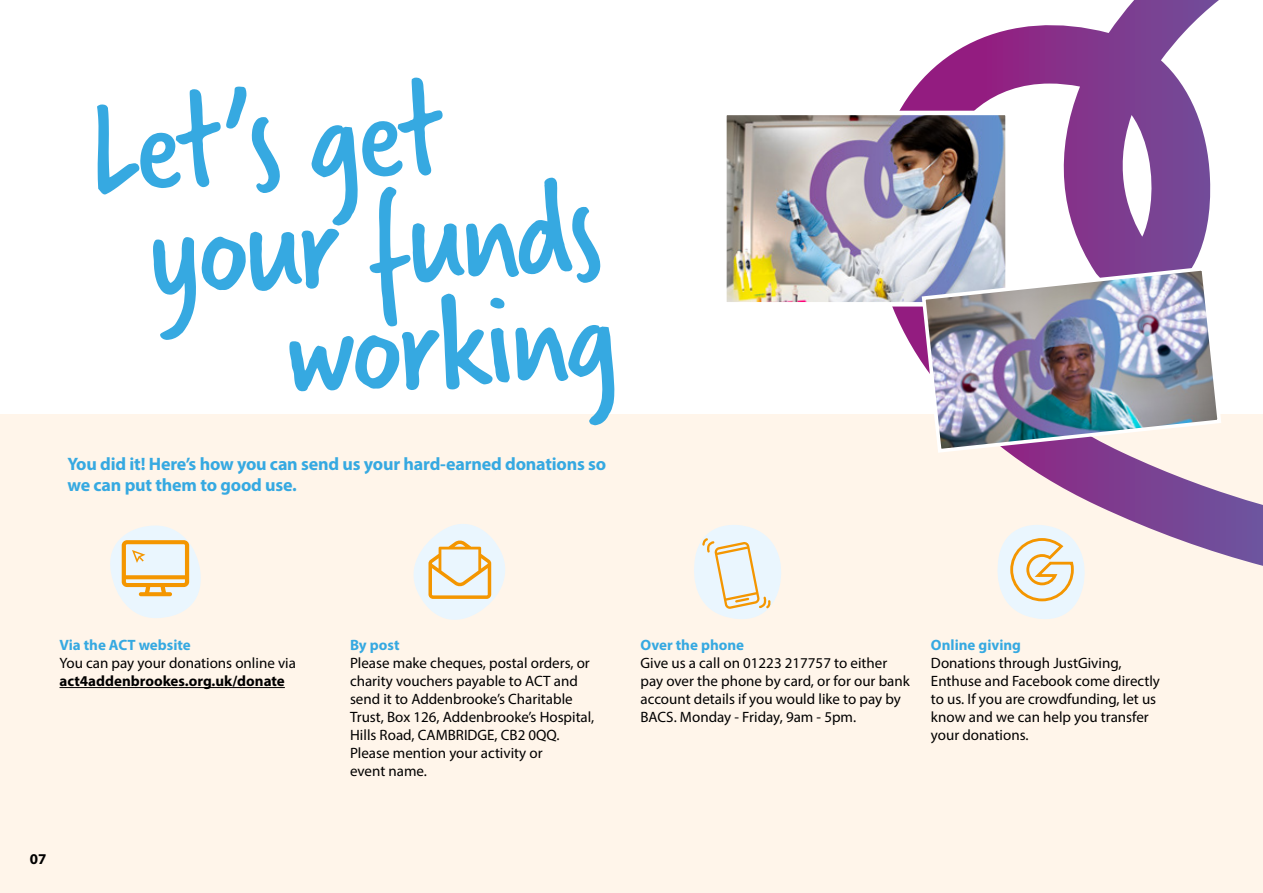
<style>
.page{position:relative;width:1263px;height:893px;background:#fff}
.page>*{position:absolute;margin:0;border:0;box-sizing:border-box;transform-origin:0 0}
.t1{font:141px "Verveine";color:#36a9e1}
.t2{font:700 18px/21.6px "Myriad Pro";letter-spacing:-.01em;color:#36a9e1}
.t3{font:15px/18px "Myriad Pro";color:#000}
.t4{font:700 15px "Myriad Pro";color:#36a9e1}
.t5{font:700 15px "Myriad Pro";color:#000}
</style>
<div class="page">
<div style="left:0;top:415px;width:1263px;height:478px;background:#fff5ea"></div>
<svg style="left:874px;top:0;width:389px;height:566px"></svg>
<hr style="left:60px;top:687px;width:225px;height:1px;background:#000">
<svg style="left:994px;top:520px;width:95px;height:99px"></svg>
<svg style="left:694px;top:525px;width:87px;height:94px"></svg>
<svg style="left:414px;top:524px;width:91px;height:96px"></svg>
<svg style="left:110px;top:525px;width:91px;height:93px"></svg>
<img style="left:727px;top:116px;width:278px;height:186px">
<div style="left:722px;top:111px;width:288px;height:196px;border:4px solid #fff"></div>
<img style="left:920px;top:265px;width:303px;height:190px">
<h1 class="t1" style="left:83px;top:53px;width:358px;rotate:-3deg">Let’s get</h1>
<h1 class="t1" style="left:142px;top:156px;width:456px;rotate:-3deg">your funds</h1>
<h1 class="t1" style="left:280px;top:255px;width:335px;rotate:-3deg">working</h1>
<p class="t2" style="left:68px;top:452px;width:540px">You did it! Here’s how you can send us your hard-earned donations so we can put them to good use.</p>
<p class="t4" style="left:60px;top:635px;width:133px">Via the ACT website</p>
<p class="t3" style="left:60px;top:654px;width:238px">You can pay your donations online via</p>
<p class="t5" style="left:60px;top:671px;width:227px">act4addenbrookes.org.uk/donate</p>
<p class="t5" style="left:30px;top:850px;width:18px">07</p>
<p class="t4" style="left:350px;top:635px;width:51px">By post</p>
<p class="t3" style="left:350px;top:654px;width:246px">Please make cheques, postal orders, or charity vouchers payable to ACT and send it to Addenbrooke’s Charitable<br>Trust, Box 126, Addenbrooke’s Hospital,<br>Hills Road, CAMBRIDGE, CB2 0QQ.<br>Please mention your activity or<br>event name.</p>
<p class="t4" style="left:640px;top:635px;width:105px">Over the phone</p>
<p class="t3" style="left:640px;top:654px;width:271px">Give us a call on 01223 217757 to either pay over the phone by card, or for our bank account details if you would like to pay by BACS. Monday - Friday, 9am - 5pm.</p>
<p class="t4" style="left:931px;top:635px;width:92px">Online giving</p>
<p class="t3" style="left:931px;top:654px;width:231px">Donations through JustGiving,<br>Enthuse and Facebook come directly to us. If you are crowdfunding, let us know and we can help you transfer your donations.</p>
</div>
